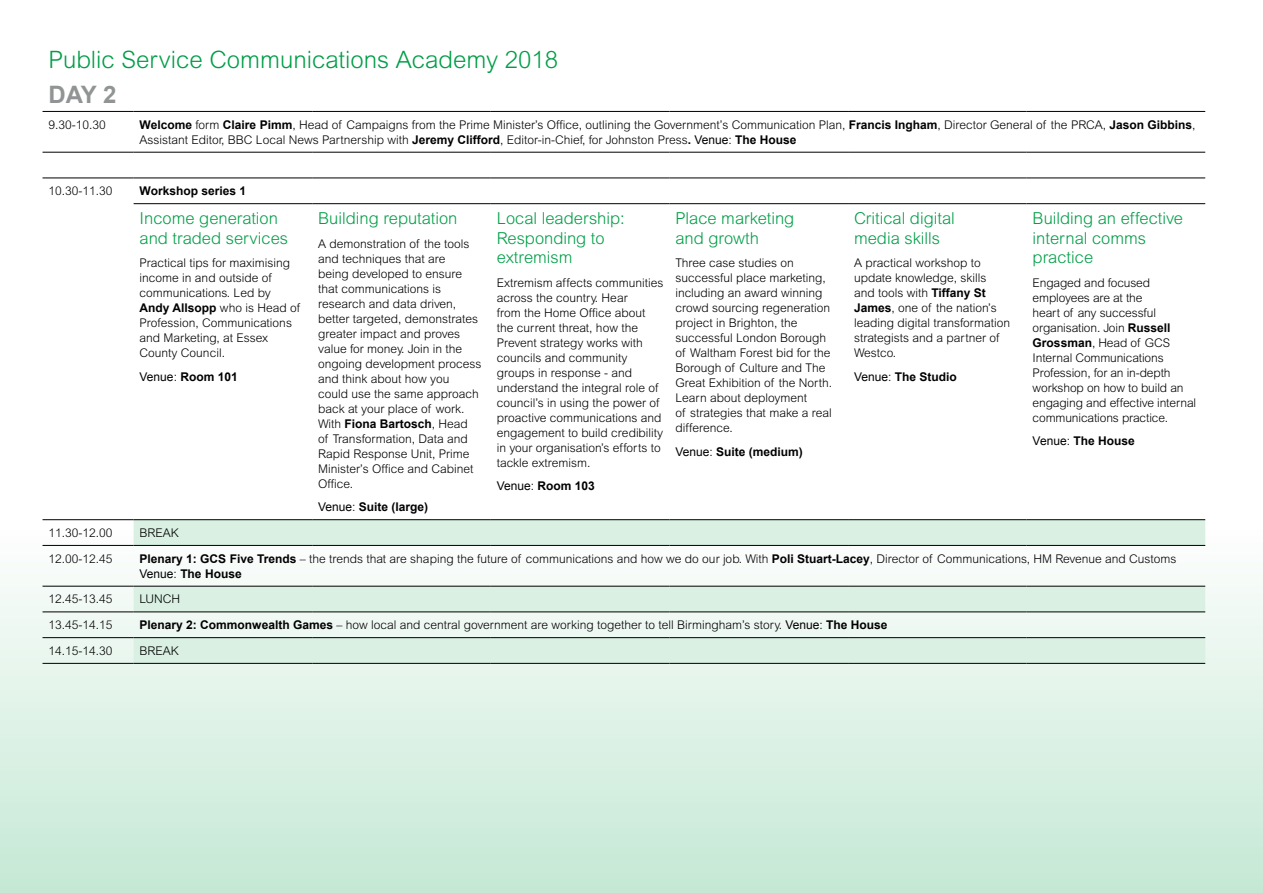
<style>
.page{position:relative;width:1263px;height:893px;background:#fff}
.page>*{position:absolute;margin:0;border:0;box-sizing:border-box;transform-origin:0 0}
.t1{font:300 24px "Arial MT Std";color:#009e47}
.t2{font:700 24px "Arial";color:#919494}
.t3{font:300 16.5px/19.5px "Arial MT Std";color:#009e47}
.t4{font:300 12px/15px "Arial MT Std";color:#000}
.t5{font:700 12px "Arial";color:#000}
.s1{font-family:"Arial";font-weight:700}
.s2{font-family:"Arial";font-weight:400}
.s3{font-family:"Arial MT Std";font-weight:300}
.s4{font-weight:400}
</style>
<div class="page">
<div style="left:0;top:529px;width:1263px;height:364px;background:linear-gradient(to bottom,#fcfcfc,#c5e9d5)"></div>
<svg style="left:134px;top:520px;width:1071px;height:143px;fill:#d9f0e3"></svg>
<hr style="left:134px;top:519px;width:178px;height:1px;background:#000">
<hr style="left:312px;top:519px;width:179px;height:1px;background:#000">
<hr style="left:491px;top:519px;width:178px;height:1px;background:#000">
<hr style="left:669px;top:519px;width:179px;height:1px;background:#000">
<hr style="left:848px;top:519px;width:179px;height:1px;background:#000">
<hr style="left:1027px;top:519px;width:178px;height:1px;background:#000">
<hr style="left:134px;top:545px;width:178px;height:1px;background:#000">
<hr style="left:312px;top:545px;width:179px;height:1px;background:#000">
<hr style="left:491px;top:545px;width:178px;height:1px;background:#000">
<hr style="left:669px;top:545px;width:179px;height:1px;background:#000">
<hr style="left:848px;top:545px;width:179px;height:1px;background:#000">
<hr style="left:1027px;top:545px;width:178px;height:1px;background:#000">
<hr style="left:134px;top:586px;width:178px;height:1px;background:#000">
<hr style="left:312px;top:586px;width:179px;height:1px;background:#000">
<hr style="left:491px;top:586px;width:178px;height:1px;background:#000">
<hr style="left:669px;top:586px;width:179px;height:1px;background:#000">
<hr style="left:848px;top:586px;width:179px;height:1px;background:#000">
<hr style="left:1027px;top:586px;width:178px;height:1px;background:#000">
<hr style="left:134px;top:612px;width:178px;height:1px;background:#000">
<hr style="left:312px;top:612px;width:179px;height:1px;background:#000">
<hr style="left:491px;top:612px;width:178px;height:1px;background:#000">
<hr style="left:669px;top:612px;width:179px;height:1px;background:#000">
<hr style="left:848px;top:612px;width:179px;height:1px;background:#000">
<hr style="left:1027px;top:612px;width:178px;height:1px;background:#000">
<hr style="left:134px;top:637px;width:178px;height:1px;background:#000">
<hr style="left:312px;top:637px;width:179px;height:1px;background:#000">
<hr style="left:491px;top:637px;width:178px;height:1px;background:#000">
<hr style="left:669px;top:637px;width:179px;height:1px;background:#000">
<hr style="left:848px;top:637px;width:179px;height:1px;background:#000">
<hr style="left:1027px;top:637px;width:178px;height:1px;background:#000">
<hr style="left:134px;top:663px;width:178px;height:1px;background:#000">
<hr style="left:312px;top:663px;width:179px;height:1px;background:#000">
<hr style="left:491px;top:663px;width:178px;height:1px;background:#000">
<hr style="left:669px;top:663px;width:179px;height:1px;background:#000">
<hr style="left:848px;top:663px;width:179px;height:1px;background:#000">
<hr style="left:1027px;top:663px;width:178px;height:1px;background:#000">
<hr style="left:43px;top:152px;width:91px;height:1px;background:#000">
<hr style="left:134px;top:152px;width:178px;height:1px;background:#000">
<hr style="left:312px;top:152px;width:179px;height:1px;background:#000">
<hr style="left:491px;top:152px;width:178px;height:1px;background:#000">
<hr style="left:669px;top:152px;width:179px;height:1px;background:#000">
<hr style="left:848px;top:152px;width:179px;height:1px;background:#000">
<hr style="left:1027px;top:152px;width:178px;height:1px;background:#000">
<hr style="left:43px;top:178px;width:91px;height:1px;background:#000">
<hr style="left:134px;top:178px;width:178px;height:1px;background:#000">
<hr style="left:312px;top:178px;width:179px;height:1px;background:#000">
<hr style="left:491px;top:178px;width:178px;height:1px;background:#000">
<hr style="left:669px;top:178px;width:179px;height:1px;background:#000">
<hr style="left:848px;top:178px;width:179px;height:1px;background:#000">
<hr style="left:1027px;top:178px;width:178px;height:1px;background:#000">
<hr style="left:134px;top:203px;width:178px;height:1px;background:#000">
<hr style="left:312px;top:203px;width:179px;height:1px;background:#000">
<hr style="left:491px;top:203px;width:178px;height:1px;background:#000">
<hr style="left:669px;top:203px;width:179px;height:1px;background:#000">
<hr style="left:848px;top:203px;width:179px;height:1px;background:#000">
<hr style="left:1027px;top:203px;width:178px;height:1px;background:#000">
<hr style="left:43px;top:519px;width:91px;height:1px;background:#000">
<hr style="left:43px;top:545px;width:91px;height:1px;background:#000">
<hr style="left:43px;top:586px;width:91px;height:1px;background:#000">
<hr style="left:43px;top:612px;width:91px;height:1px;background:#000">
<hr style="left:43px;top:111px;width:91px;height:1px;background:#000">
<hr style="left:134px;top:111px;width:178px;height:1px;background:#000">
<hr style="left:312px;top:111px;width:179px;height:1px;background:#000">
<hr style="left:491px;top:111px;width:178px;height:1px;background:#000">
<hr style="left:669px;top:111px;width:179px;height:1px;background:#000">
<hr style="left:848px;top:111px;width:179px;height:1px;background:#000">
<hr style="left:1027px;top:111px;width:178px;height:1px;background:#000">
<hr style="left:43px;top:637px;width:91px;height:1px;background:#000">
<hr style="left:43px;top:663px;width:91px;height:1px;background:#000">
<h1 class="t1" style="left:49px;top:46px;width:511px">Public Service Communications Academy 2018</h1>
<h1 class="t2" style="left:49px;top:79px;width:70px">DAY 2</h1>
<p class="t4" style="left:49px;top:117px;width:59px">9.30-10.30</p>
<p class="t4" style="left:140px;top:117px;width:1057px"><span class="s1">Welcome</span> form <span class="s1">Claire Pimm</span>, Head of Campaigns from the Prime Minister’s Office, outlining the Government’s Communication Plan, <span class="s1">Francis Ingham</span>, Director General of the PRCA, <span class="s1">Jason Gibbins</span>,<br>Assistant Editor, BBC Local News Partnership with <span class="s1">Jeremy Clifford</span>, Editor-in-Chief, for Johnston Press<span class="s1">.</span> <span class="s2">Venue</span>: <span class="s1">The House</span></p>
<p class="t4" style="left:49px;top:183px;width:66px">10.30-11.30</p>
<p class="t5" style="left:140px;top:183px;width:108px">Workshop series 1</p>
<h2 class="t3" style="left:140px;top:209px;width:150px">Income generation and traded services</h2>
<p class="t4" style="left:140px;top:255px;width:152px">Practical tips for maximising income in and outside of communications. Led by</p>
<p class="t5" style="left:140px;top:300px;width:162px">Andy Allsopp <span class="s3">who is Head of</span></p>
<p class="t4" style="left:140px;top:315px;width:154px">Profession, Communications and Marketing, at Essex<br>County Council.</p>
<p class="t5" style="left:140px;top:368px;width:100px"><span class="s4">Venue</span><span class="s3">:</span> Room 101</p>
<h2 class="t3" style="left:318px;top:209px;width:141px">Building reputation</h2>
<p class="t4" style="left:318px;top:236px;width:165px">A demonstration of the tools and techniques that are<br>being developed to ensure that communications is research and data driven, better targeted, demonstrates greater impact and proves value for money. Join in the ongoing development process and think about how you could use the same approach back at your place of work.</p>
<p class="t5" style="left:318px;top:415px;width:151px"><span class="s3">With</span> Fiona Bartosch<span class="s3">, Head</span></p>
<p class="t4" style="left:318px;top:431px;width:157px">of Transformation, Data and<br>Rapid Response Unit, Prime<br>Minister’s Office and Cabinet<br>Office.</p>
<p class="t5" style="left:318px;top:499px;width:112px"><span class="s4">Venue</span><span class="s3">:</span> Suite (large)</p>
<h2 class="t3" style="left:497px;top:209px;width:129px">Local leadership:<br>Responding to extremism</h2>
<p class="t4" style="left:497px;top:275px;width:168px">Extremism affects communities across the country. Hear<br>from the Home Office about the current threat, how the<br>Prevent strategy works with councils and community groups in response - and understand the integral role of council’s in using the power of proactive communications and engagement to build credibility in your organisation’s efforts to tackle extremism.</p>
<p class="t5" style="left:497px;top:478px;width:100px"><span class="s4">Venue</span><span class="s3">:</span> Room 103</p>
<h2 class="t3" style="left:675px;top:209px;width:120px">Place marketing and growth</h2>
<p class="t4" style="left:675px;top:255px;width:158px">Three case studies on successful place marketing, including an award winning crowd sourcing regeneration project in Brighton, the successful London Borough of Waltham Forest bid for the<br>Borough of Culture and The<br>Great Exhibition of the North.<br>Learn about deployment<br>of strategies that make a real difference.</p>
<p class="t5" style="left:675px;top:443px;width:129px"><span class="s4">Venue</span><span class="s3">:</span> Suite (medium)</p>
<h2 class="t3" style="left:854px;top:209px;width:102px">Critical digital media skills</h2>
<p class="t4" style="left:854px;top:255px;width:158px">A practical workshop to update knowledge, skills<br>and tools with <span class="s1">Tiffany St<br>James</span>, one of the nation’s leading digital transformation strategists and a partner of<br>Westco.</p>
<p class="t5" style="left:854px;top:368px;width:104px"><span class="s4">Venue</span><span class="s3">:</span> The Studio</p>
<h2 class="t3" style="left:1033px;top:209px;width:152px">Building an effective internal comms practice</h2>
<p class="t4" style="left:1033px;top:275px;width:165px">Engaged and focused employees are at the<br>heart of any successful organisation. Join <span class="s1">Russell<br>Grossman</span>, Head of GCS<br>Internal Communications<br>Profession, for an in-depth workshop on how to build an engaging and effective internal communications practice.</p>
<p class="t5" style="left:1033px;top:433px;width:104px"><span class="s4">Venue</span><span class="s3">:</span> The House</p>
<p class="t4" style="left:49px;top:525px;width:66px">11.30-12.00</p>
<p class="t4" style="left:140px;top:525px;width:41px">BREAK</p>
<p class="t4" style="left:49px;top:551px;width:66px">12.00-12.45</p>
<p class="t4" style="left:140px;top:551px;width:1038px"><span class="s1">Plenary 1: GCS Five Trends</span> – the trends that are shaping the future of communications and how we do our job. With <span class="s1">Poli Stuart-Lacey</span>, Director of Communications, HM Revenue and Customs</p>
<p class="t5" style="left:140px;top:565px;width:104px"><span class="s4">Venue</span><span class="s3">:</span> The House</p>
<p class="t4" style="left:49px;top:592px;width:66px">12.45-13.45</p>
<p class="t4" style="left:140px;top:592px;width:42px">LUNCH</p>
<p class="t4" style="left:49px;top:617px;width:66px">13.45-14.15</p>
<p class="t4" style="left:140px;top:617px;width:749px"><span class="s1">Plenary 2: Commonwealth Games</span> – how local and central government are working together to tell Birmingham’s story. <span class="s2">Venue</span>: <span class="s1">The House</span></p>
<p class="t4" style="left:49px;top:643px;width:66px">14.15-14.30</p>
<p class="t4" style="left:140px;top:643px;width:41px">BREAK</p>
</div>
